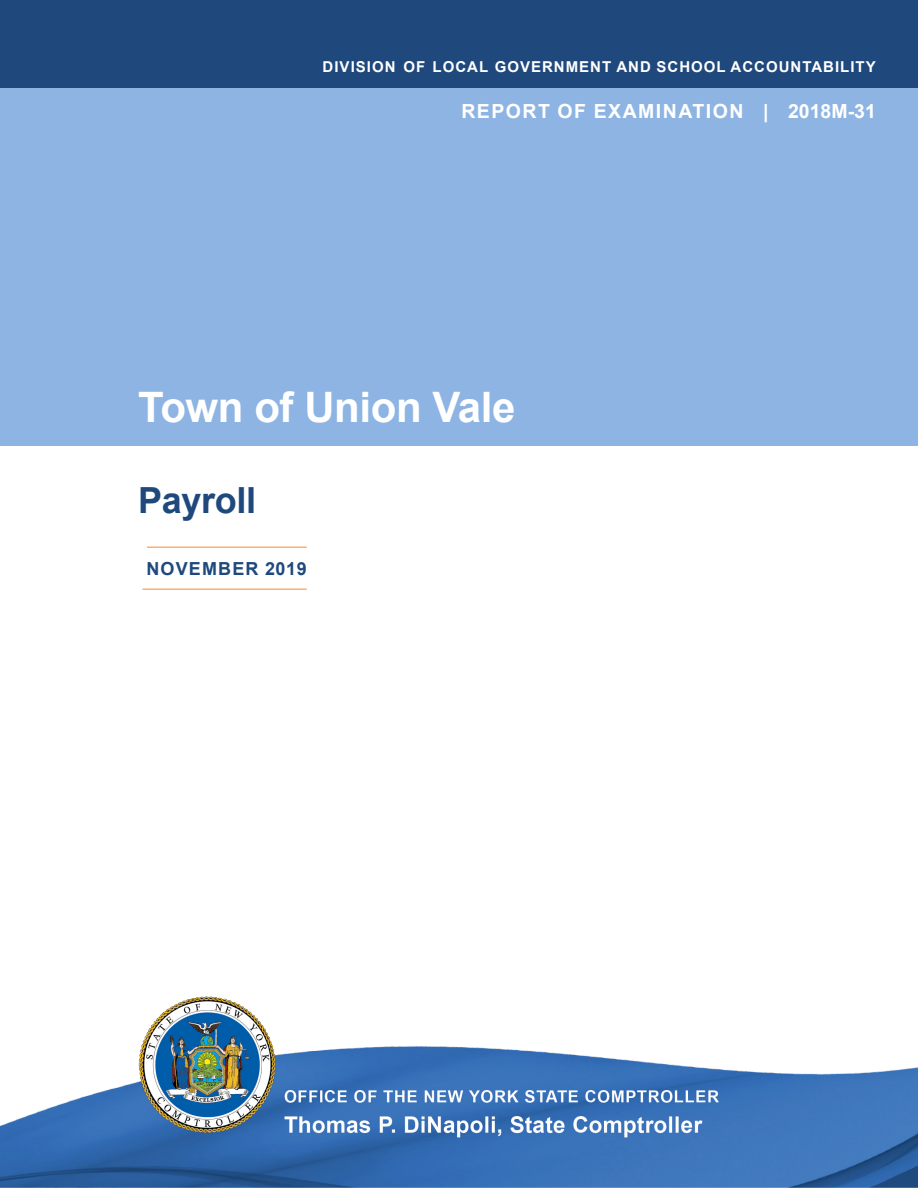
<style>
.page{position:relative;width:918px;height:1188px;background:#fff}
.page>*{position:absolute;margin:0;border:0;box-sizing:border-box;transform-origin:0 0}
.t1{font:700 42px "Arial";letter-spacing:-.01em;color:#fff}
.t2{font:700 36px "Arial";letter-spacing:-.01em;color:#1f497d}
.t3{font:700 19.5px "Arial";letter-spacing:.075em;color:#fff}
.Sidebar_Text{font:700 18px "Arial";letter-spacing:.065em;color:#1f497d}
.t4{font:700 15px "Arial";letter-spacing:.065em;color:#fff}
</style>
<div class="page">
<div style="left:0;top:0;width:918px;height:446px;background:#8eb4e3"></div>
<div style="left:0;top:0;width:918px;height:88px;background:#1f497d"></div>
<hr style="left:147px;top:546px;width:160px;height:2px;background:#f9b074">
<hr style="left:143px;top:588px;width:164px;height:2px;background:#f9b074">
<img style="left:0;top:996px;width:918px;height:192px">
<p class="t4" style="left:323px;top:56px;width:555px">DIVISION OF LOCAL GOVERNMENT AND SCHOOL ACCOUNTABILITY</p>
<p class="t3" style="left:461px;top:97px;width:416px">REPORT OF EXAMINATION | 2018M-31</p>
<p class="t1" style="left:138px;top:377px;width:379px">Town of Union Vale</p>
<p class="t2" style="left:138px;top:475px;width:119px">Payroll</p>
<p class="Sidebar_Text" style="left:146px;top:556px;width:162px">NOVEMBER 2019</p>
</div>
